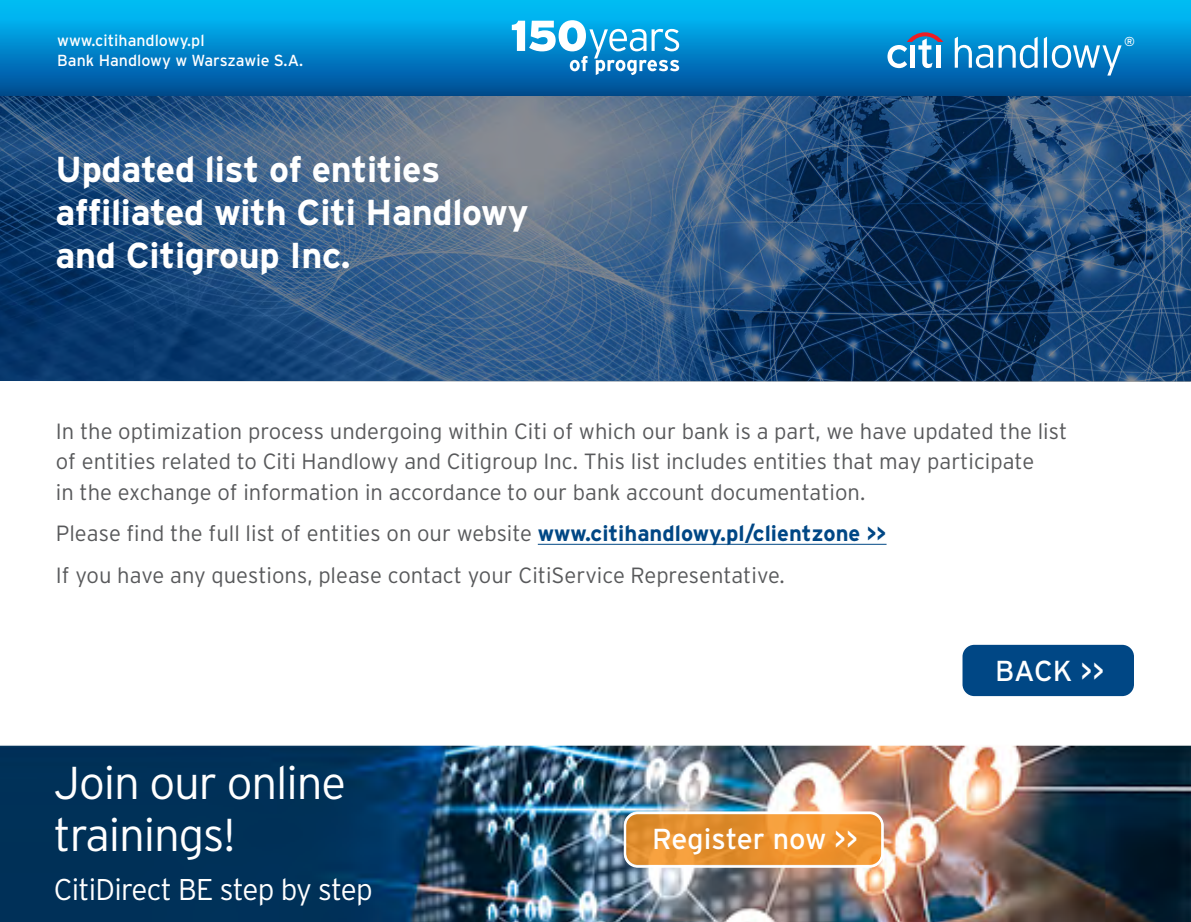
<style>
.page{position:relative;width:1191px;height:922px;background:#fff}
.page>*{position:absolute;margin:0;border:0;box-sizing:border-box;transform-origin:0 0}
.main_txt{font:300 46px/52px "Interstate Pl";letter-spacing:-.025em;color:#fff}
.main_txt-2{font:700 36px/43.2px "Interstate Pl";letter-spacing:-.01em;color:#fff}
.main_txt-3{font:300 30px "Interstate Pl";letter-spacing:-.025em;color:#fff}
.main_txt-4{font:28.8px "Interstate Pl";color:#fff}
.main_txt-5{font:300 22px/30.4px "Interstate Pl";color:#58595b}
.t1{font:16px/20px "Interstate Pl";color:#fff}
.t2{font:13px "Interstate Pl";color:#fff}
.s1{font-weight:700;color:#004785}
</style>
<div class="page">
<img style="left:0;top:95px;width:1191px;height:286px">
<hr style="left:538px;top:544px;width:348px;height:1px;background:#004785">
<div style="left:0;top:0;width:1191px;height:95px;background:linear-gradient(to bottom,#00c7ff,#004b97)"></div>
<svg style="left:954px;top:37px;width:83px;height:31px"></svg>
<svg style="left:1043px;top:37px;width:78px;height:38px"></svg>
<svg style="left:887px;top:32px;width:56px;height:36px"></svg>
<hr style="left:936px;top:45px;width:4px;height:23px;background:#fff">
<svg style="left:512px;top:20px;width:167px;height:55px"></svg>
<img style="left:0;top:745px;width:1191px;height:176px">
<svg style="left:625px;top:812px;width:257px;height:53px;background:#ea9331"></svg>
<div style="left:624px;top:811px;width:259px;height:56px;border:2px solid #fff;border-radius:13px"></div>
<div style="left:961px;top:643px;width:174px;height:54px;background:#004785;border-radius:13px"></div>
<div style="left:960px;top:642px;width:176px;height:56px;border:2px solid #fff;border-radius:13px"></div>
<p class="t1" style="left:57px;top:31px;width:247px">www.citihandlowy.pl<br>Bank Handlowy w Warszawie S.A.</p>
<p class="t2" style="left:1124px;top:34px;width:12px">®</p>
<p class="main_txt-2" style="left:56px;top:147px;width:474px">Updated list of entities affiliated with Citi Handlowy and Citigroup Inc.</p>
<p class="main_txt-5" style="left:56px;top:415px;width:1013px">In the optimization process undergoing within Citi of which our bank is a part, we have updated the list of entities related to Citi Handlowy and Citigroup Inc. This list includes entities that may participate<br>in the exchange of information in accordance to our bank account documentation.</p>
<p class="main_txt-5" style="left:56px;top:518px;width:832px">Please find the full list of entities on our website <span class="s1">www.citihandlowy.pl/clientzone &gt;&gt;</span></p>
<p class="main_txt-5" style="left:56px;top:560px;width:730px">If you have any questions, please contact your CitiService Representative.</p>
<p class="main_txt" style="left:54px;top:756px;width:294px">Join our online trainings!</p>
<p class="main_txt-3" style="left:54px;top:871px;width:320px">CitiDirect BE step by step</p>
<p class="main_txt-4" style="left:652px;top:822px;width:208px">Register now &gt;&gt;</p>
<p class="main_txt-4" style="left:995px;top:654px;width:111px">BACK &gt;&gt;</p>
</div>
